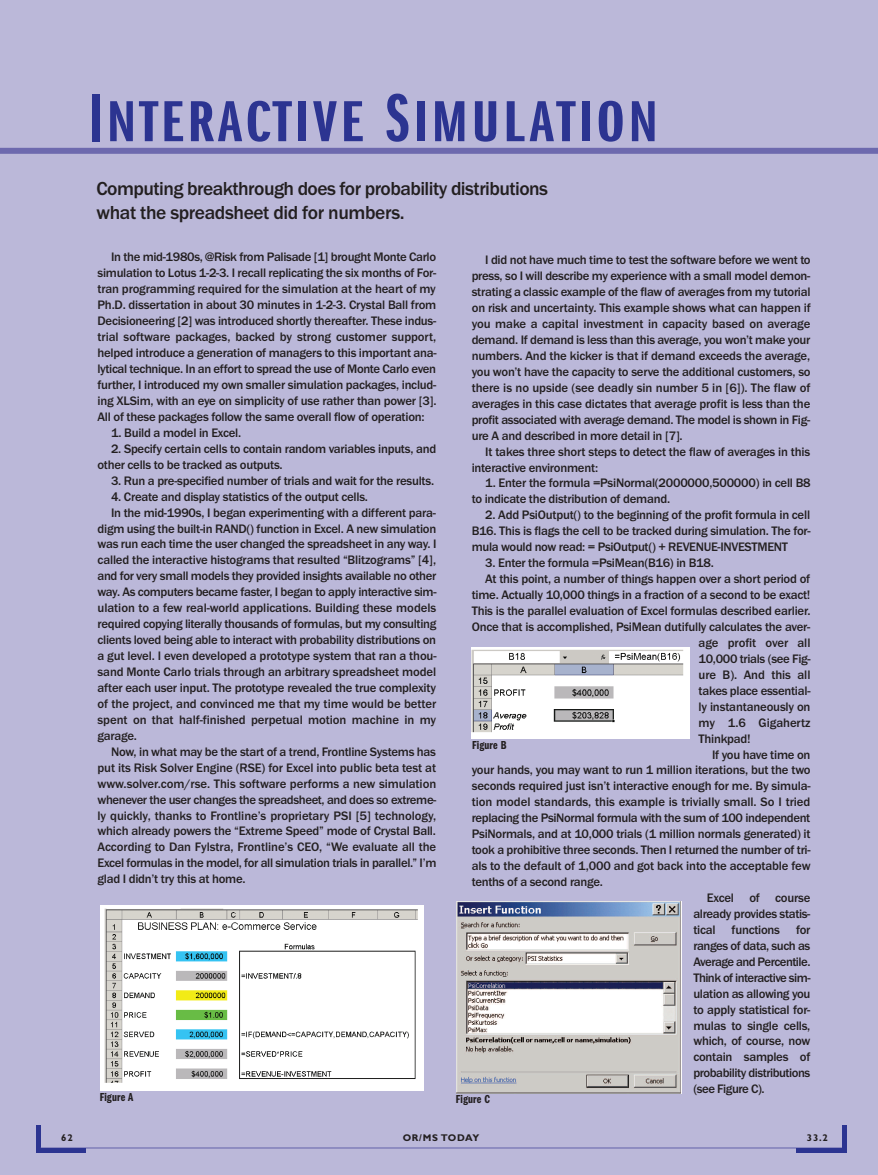
<style>
.page{position:relative;width:878px;height:1175px;background:#fff}
.page>*{position:absolute;margin:0;border:0;box-sizing:border-box;transform-origin:0 0}
.t1{font:60px "Franklin Gothic Itc D Demi Extra Compressed";letter-spacing:.045em;color:#2c3491;scale:1.32 1}
.t2{font:500 19.5px/24.3px "Franklin Gothic Itc T";letter-spacing:-.025em;color:#231f20}
.t3{font:500 12.75px/15.9px "Franklin Gothic Itc T";letter-spacing:-.02em;color:#231f20;text-align:justify}
.t4{font:600 extra-condensed 12px "Franklin Gothic Itc T";letter-spacing:.01em;color:#231f20}
.t5{font:700 9.75px "Gill Sans";letter-spacing:.045em;color:#231f20}
.t6{font:700 9.75px "Gill Sans";letter-spacing:.075em;color:#231f20}
.s1{font-size:70.5px}
</style>
<div class="page">
<div style="left:0;top:0;width:878px;height:1174px;background:#bbb8d9"></div>
<hr style="left:36px;top:1125px;width:4px;height:27px;background:#2c3491">
<hr style="left:842px;top:1125px;width:4px;height:27px;background:#2c3491">
<hr style="left:40px;top:1147px;width:802px;height:1px;background:#6361a9">
<hr style="left:796px;top:1148px;width:46px;height:4px;background:#2c3491">
<hr style="left:40px;top:1148px;width:46px;height:4px;background:#2c3491">
<img style="left:100px;top:905px;width:323px;height:185px">
<img style="left:471px;top:648px;width:218px;height:90px">
<img style="left:456px;top:901px;width:225px;height:192px">
<div style="left:0;top:148px;width:878px;height:6px;background:#6d69ae"></div>
<h1 class="t1" style="left:88px;top:85px;width:433px"><span class="s1">I</span>NTERACTIVE <span class="s1">S</span>IMULATION</h1>
<h2 class="t2" style="left:96px;top:176px;width:453px">Computing breakthrough does for probability distributions what the spreadsheet did for numbers.</h2>
<p class="t3" style="left:98px;top:249px;width:340px;text-indent:13px">In the mid-1980s, @Risk from Palisade [1] brought Monte Carlo simulation to Lotus 1-2-3. I recall replicating the six months of For&shy;tran programming required for the simulation at the heart of my Ph.D. dissertation in about 30 minutes in 1-2-3. Crystal Ball from Decisioneering [2] was introduced shortly thereafter. These indus&shy;trial software packages, backed by strong customer support, helped introduce a generation of managers to this important ana&shy;lytical technique. In an effort to spread the use of Monte Carlo even further, I introduced my own smaller simulation packages, includ&shy;ing XLSim, with an eye on simplicity of use rather than power [3].<br>All of these packages follow the same overall flow of operation:</p>
<p class="t3" style="left:111px;top:424px;width:132px">1. Build a model in Excel.</p>
<p class="t3" style="left:98px;top:440px;width:340px;text-indent:13px">2. Specify certain cells to contain random variables inputs, and other cells to be tracked as outputs.</p>
<p class="t3" style="left:111px;top:472px;width:324px">3. Run a pre-specified number of trials and wait for the results.</p>
<p class="t3" style="left:111px;top:488px;width:258px">4. Create and display statistics of the output cells.</p>
<p class="t3" style="left:111px;top:504px;width:326px">In the mid-1990s, I began experimenting with a different para-</p>
<p class="t3" style="left:98px;top:520px;width:340px">digm using the built-in RAND() function in Excel. A new simulation</p>
<p class="t3" style="left:98px;top:536px;width:340px">was run each time the user changed the spreadsheet in any way. I</p>
<p class="t3" style="left:98px;top:552px;width:340px">called the interactive histograms that resulted “Blitzograms” [4],</p>
<p class="t3" style="left:98px;top:568px;width:340px">and for very small models they provided insights available no other</p>
<p class="t3" style="left:98px;top:584px;width:340px">way. As computers became faster, I began to apply interactive sim-</p>
<p class="t3" style="left:98px;top:600px;width:340px">ulation to a few real-world applications. Building these models</p>
<p class="t3" style="left:98px;top:616px;width:340px">required copying literally thousands of formulas, but my consulting</p>
<p class="t3" style="left:98px;top:632px;width:340px">clients loved being able to interact with probability distributions on</p>
<p class="t3" style="left:98px;top:647px;width:340px">a gut level. I even developed a prototype system that ran a thou-</p>
<p class="t3" style="left:98px;top:663px;width:340px">sand Monte Carlo trials through an arbitrary spreadsheet model</p>
<p class="t3" style="left:98px;top:679px;width:340px">after each user input. The prototype revealed the true complexity</p>
<p class="t3" style="left:98px;top:695px;width:340px">of the project, and convinced me that my time would be better</p>
<p class="t3" style="left:98px;top:711px;width:340px">spent on that half-finished perpetual motion machine in my</p>
<p class="t3" style="left:98px;top:727px;width:41px">garage.</p>
<p class="t3" style="left:111px;top:743px;width:326px">Now, in what may be the start of a trend, Frontline Systems has</p>
<p class="t3" style="left:98px;top:759px;width:340px">put its Risk Solver Engine (RSE) for Excel into public beta test at</p>
<p class="t3" style="left:98px;top:775px;width:340px">www.solver.com/rse. This software performs a new simulation</p>
<p class="t3" style="left:98px;top:791px;width:340px">whenever the user changes the spreadsheet, and does so extreme-</p>
<p class="t3" style="left:98px;top:807px;width:340px">ly quickly, thanks to Frontline’s proprietary PSI [5] technology,</p>
<p class="t3" style="left:98px;top:823px;width:340px">which already powers the “Extreme Speed” mode of Crystal Ball.</p>
<p class="t3" style="left:98px;top:839px;width:340px">According to Dan Fylstra, Frontline’s CEO, “We evaluate all the</p>
<p class="t3" style="left:98px;top:855px;width:340px">Excel formulas in the model, for all simulation trials in parallel.” I’m</p>
<p class="t3" style="left:98px;top:871px;width:150px">glad I didn’t try this at home.</p>
<p class="t3" style="left:471px;top:252px;width:340px;text-indent:13px">I did not have much time to test the software before we went to press, so I will describe my experience with a small model demon&shy;strating a classic example of the flaw of averages from my tutorial on risk and uncertainty. This example shows what can happen if you make a capital investment in capacity based on average demand. If demand is less than this average, you won’t make your numbers. And the kicker is that if demand exceeds the average, you won’t have the capacity to serve the additional customers, so there is no upside (see deadly sin number 5 in [6]). The flaw of averages in this case dictates that average profit is less than the profit associated with average demand. The model is shown in Fig&shy;ure A and described in more detail in [7].</p>
<p class="t3" style="left:471px;top:443px;width:340px;text-indent:13px">It takes three short steps to detect the flaw of averages in this interactive environment:</p>
<p class="t3" style="left:471px;top:475px;width:340px;text-indent:13px">1. Enter the formula =PsiNormal(2000000,500000) in cell B8 to indicate the distribution of demand.</p>
<p class="t3" style="left:471px;top:507px;width:340px;text-indent:13px">2. Add PsiOutput() to the beginning of the profit formula in cell B16. This is flags the cell to be tracked during simulation. The for&shy;mula would now read: = PsiOutput() + REVENUE-INVESTMENT</p>
<p class="t3" style="left:485px;top:555px;width:230px">3. Enter the formula =PsiMean(B16) in B18.</p>
<p class="t3" style="left:485px;top:571px;width:326px">At this point, a number of things happen over a short period of</p>
<p class="t3" style="left:471px;top:586px;width:340px">time. Actually 10,000 things in a fraction of a second to be exact!</p>
<p class="t3" style="left:471px;top:602px;width:340px">This is the parallel evaluation of Excel formulas described earlier.</p>
<p class="t3" style="left:471px;top:618px;width:340px">Once that is accomplished, PsiMean dutifully calculates the aver-</p>
<p class="t3" style="left:698px;top:634px;width:113px">age profit over all</p>
<p class="t3" style="left:698px;top:650px;width:113px">10,000 trials (see Fig-</p>
<p class="t3" style="left:698px;top:666px;width:113px">ure B). And this all</p>
<p class="t3" style="left:698px;top:682px;width:113px">takes place essential-</p>
<p class="t3" style="left:698px;top:698px;width:113px">ly instantaneously on</p>
<p class="t3" style="left:698px;top:714px;width:113px">my 1.6 Gigahertz</p>
<p class="t3" style="left:698px;top:730px;width:53px">Thinkpad!</p>
<p class="t3" style="left:712px;top:746px;width:100px">If you have time on</p>
<p class="t3" style="left:471px;top:762px;width:340px">your hands, you may want to run 1 million iterations, but the two</p>
<p class="t3" style="left:471px;top:778px;width:340px">seconds required just isn’t interactive enough for me. By simula-</p>
<p class="t3" style="left:471px;top:794px;width:340px">tion model standards, this example is trivially small. So I tried</p>
<p class="t3" style="left:471px;top:810px;width:340px">replacing the PsiNormal formula with the sum of 100 independent</p>
<p class="t3" style="left:471px;top:826px;width:340px">PsiNormals, and at 10,000 trials (1 million normals generated) it</p>
<p class="t3" style="left:471px;top:841px;width:340px">took a prohibitive three seconds. Then I returned the number of tri-</p>
<p class="t3" style="left:471px;top:857px;width:340px">als to the default of 1,000 and got back into the acceptable few</p>
<p class="t3" style="left:471px;top:873px;width:133px">tenths of a second range.</p>
<p class="t3" style="left:706px;top:889px;width:105px">Excel of course</p>
<p class="t3" style="left:693px;top:905px;width:118px">already provides statis-</p>
<p class="t3" style="left:693px;top:921px;width:24px">tical</p>
<p class="t3" style="left:731px;top:921px;width:50px">functions</p>
<p class="t4" style="left:472px;top:738px;width:36px">Figure B</p>
<p class="t3" style="left:693px;top:921px;width:119px;text-indent:103px">for ranges of data, such as Average and Percentile.<br>Think of interactive sim&shy;ulation as allowing you to apply statistical for&shy;mulas to single cells, which, of course, now contain samples of probability distributions (see Figure C).</p>
<p class="t4" style="left:100px;top:1090px;width:35px">Figure A</p>
<p class="t4" style="left:455px;top:1092px;width:36px">Figure C</p>
<p class="t6" style="left:61px;top:1134px;width:13px">62</p>
<p class="t5" style="left:402px;top:1134px;width:78px">OR/MS TODAY</p>
<p class="t6" style="left:807px;top:1134px;width:22px">33.2</p>
</div>
